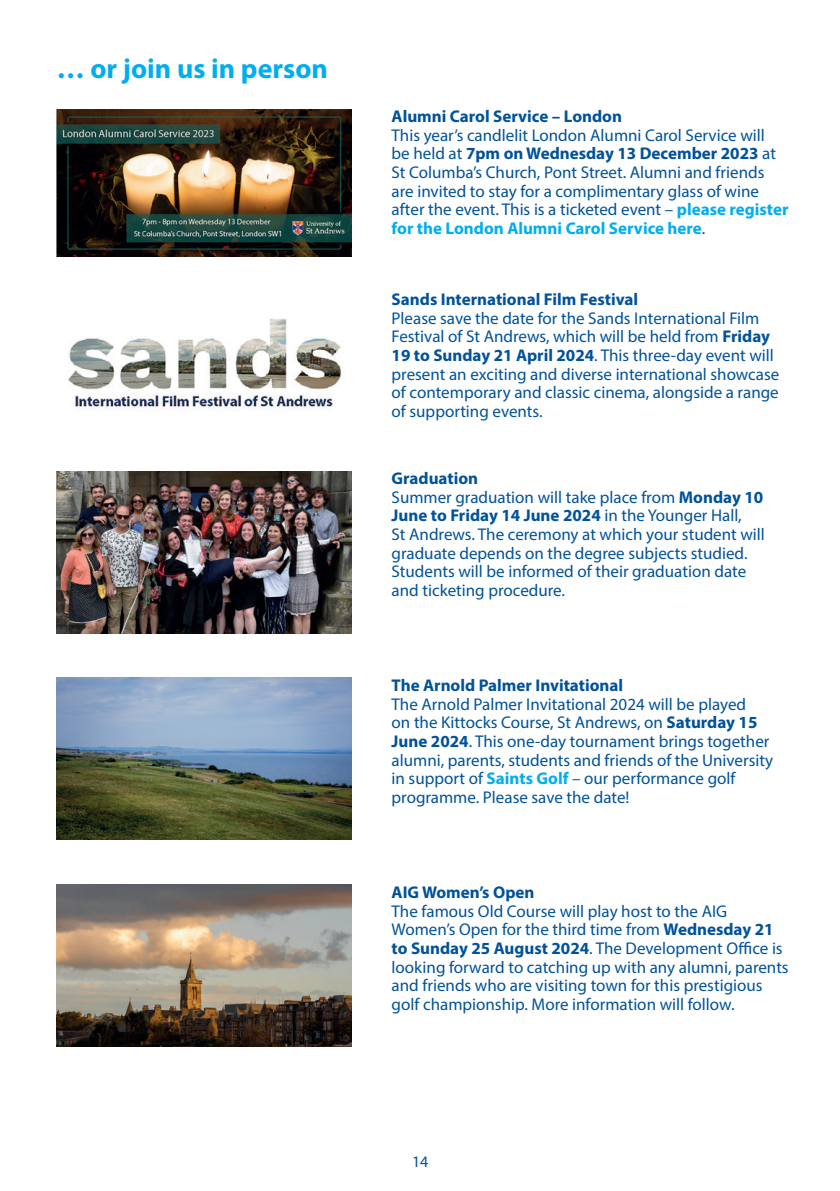
<style>
.page{position:relative;width:840px;height:1191px;background:#fff}
.page>*{position:absolute;margin:0;border:0;box-sizing:border-box;transform-origin:0 0}
.Section_heading{font:700 28px "Myriad Pro";color:#00aeef}
.Body_of_text{font:17px/18.8px "Myriad Pro";color:#01529a}
.Body_of_text-2{font:700 17px "Myriad Pro";color:#01529a}
.t1{font:16px "Myriad Pro";color:#01529a}
.s1{font-weight:700}
.s2{font-weight:700;color:#00aeef}
</style>
<div class="page">
<img style="left:57px;top:109px;width:294px;height:147px">
<img style="left:68px;top:318px;width:274px;height:93px">
<img style="left:57px;top:471px;width:294px;height:162px">
<img style="left:57px;top:677px;width:294px;height:162px">
<img style="left:57px;top:884px;width:294px;height:162px">
<h2 class="Section_heading" style="left:57px;top:50px;width:272px">… or join us in person</h2>
<p class="Body_of_text-2" style="left:391px;top:105px;width:232px">Alumni Carol Service – London</p>
<p class="Body_of_text" style="left:391px;top:125px;width:398px">This year’s candlelit London Alumni Carol Service will<br>be held at <span class="s1">7pm on Wednesday 13 December 2023</span> at St Columba’s Church, Pont Street. Alumni and friends are invited to stay for a complimentary glass of wine after the event. This is a ticketed event – <span class="s2">please register for the London Alumni Carol Service here</span>.</p>
<p class="Body_of_text-2" style="left:391px;top:288px;width:248px">Sands International Film Festival</p>
<p class="Body_of_text" style="left:391px;top:308px;width:389px">Please save the date for the Sands International Film Festival of St Andrews, which will be held from <span class="s1">Friday 19 to Sunday 21 April 2024</span>. This three-day event will present an exciting and diverse international showcase of contemporary and classic cinema, alongside a range of supporting events.</p>
<p class="Body_of_text-2" style="left:391px;top:467px;width:88px">Graduation</p>
<p class="Body_of_text" style="left:391px;top:487px;width:374px">Summer graduation will take place from <span class="s1">Monday 10<br>June to Friday 14 June 2024</span> in the Younger Hall,<br>St Andrews. The ceremony at which your student will graduate depends on the degree subjects studied.<br>Students will be informed of their graduation date and ticketing procedure.</p>
<p class="Body_of_text-2" style="left:391px;top:674px;width:233px">The Arnold Palmer Invitational</p>
<p class="Body_of_text" style="left:391px;top:694px;width:383px">The Arnold Palmer Invitational 2024 will be played<br>on the Kittocks Course, St Andrews, on <span class="s1">Saturday 15<br>June 2024</span>. This one-day tournament brings together alumni, parents, students and friends of the University in support of <span class="s2">Saints Golf</span> – our performance golf programme. Please save the date!</p>
<p class="Body_of_text-2" style="left:391px;top:881px;width:144px">AIG Women’s Open</p>
<p class="Body_of_text" style="left:391px;top:901px;width:398px">The famous Old Course will play host to the AIG Women’s Open for the third time from <span class="s1">Wednesday 21 to Sunday 25 August 2024</span>. The Development Office is looking forward to catching up with any alumni, parents and friends who are visiting town for this prestigious golf championship. More information will follow.</p>
<p class="t1" style="left:412px;top:1151px;width:18px">14</p>
</div>
